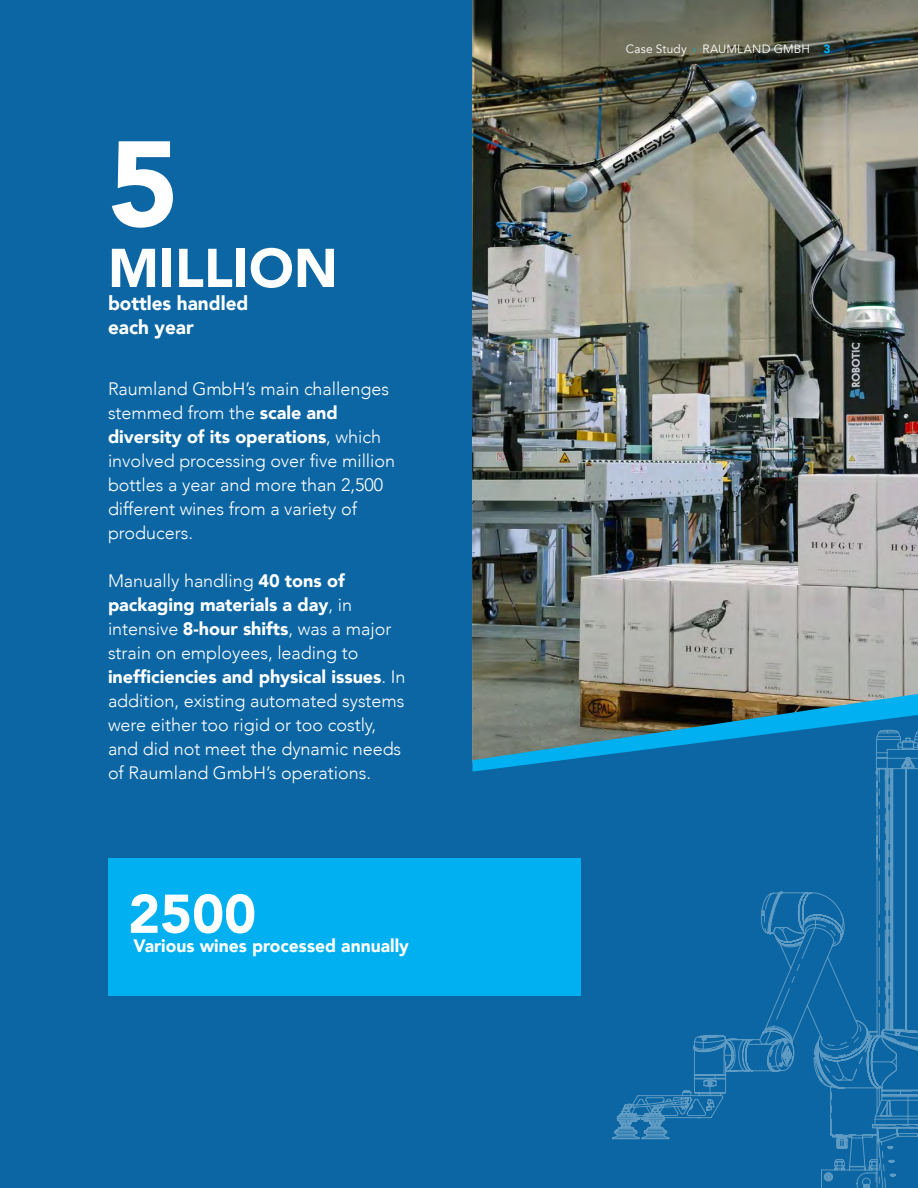
<style>
.page{position:relative;width:918px;height:1188px;background:#0b66a3}
.page>*{position:absolute;margin:0;border:0;box-sizing:border-box;transform-origin:0 0}
.t1{font:900 120px "Avenir";color:#fff}
.t2{font:900 54px "Avenir";color:#fff}
.t3{font:900 19.5px/23.4px "Avenir";color:#fff}
.t4{font:300 18px/24px "Avenir";color:#fff}
.t5{font:900 18px "Avenir";color:#fff}
.t6{font:12px "Avenir";letter-spacing:.015em;color:#fff}
.s1{font-weight:900}
.s2{color:#00b0f0}
.s3{font-weight:900;color:#00b0f0}
</style>
<div class="page">
<img style="left:472px;top:0;width:446px;height:694px">
<svg style="left:472px;top:694px;width:446px;height:494px"></svg>
<div style="left:108px;top:859px;width:472px;height:137px;background:#00b0f0"></div>
<h1 class="t1" style="left:108px;top:82px;width:73px">5</h1>
<h2 class="t2" style="left:108px;top:222px;width:231px">MILLION</h2>
<p class="t3" style="left:108px;top:291px;width:142px">bottles handled each year</p>
<p class="t4" style="left:108px;top:377px;width:289px">Raumland GmbH’s main challenges stemmed from the <span class="s1">scale and diversity of its operations</span>, which involved processing over five million bottles a year and more than 2,500 different wines from a variety of producers.</p>
<p class="t4" style="left:108px;top:569px;width:299px">Manually handling <span class="s1">40 tons of packaging materials a day</span>, in intensive <span class="s1">8-hour shifts</span>, was a major strain on employees, leading to <span class="s1">inefficiencies and physical issues</span>. In addition, existing automated systems were either too rigid or too costly, and did not meet the dynamic needs of Raumland GmbH’s operations.</p>
<h2 class="t2" style="left:128px;top:868px;width:129px">2500</h2>
<p class="t5" style="left:133px;top:931px;width:277px">Various wines processed annually</p>
<p class="t6" style="left:626px;top:41px;width:206px">Case Study <span class="s2">›</span> RAUMLAND GMBH <span class="s3">3</span></p>
</div>
